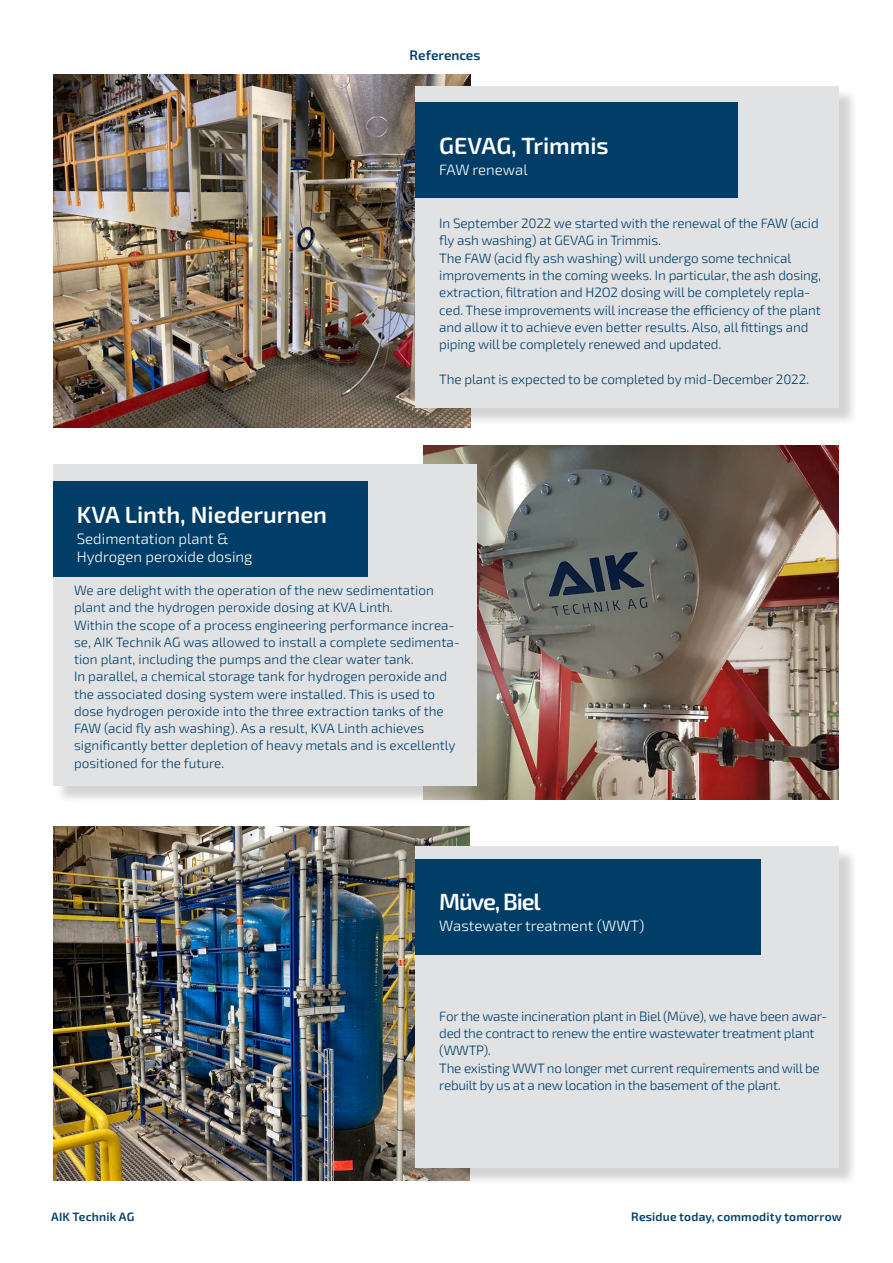
<style>
.page{position:relative;width:893px;height:1263px;background:#fff}
.page>*{position:absolute;margin:0;border:0;box-sizing:border-box;transform-origin:0 0}
.t1{font:600 23.4px "Exo 2";color:#fff}
.t2{font:600 23.4px "Exo 2";letter-spacing:-.05em;color:#fff}
.t3{font:300 15px "Exo 2";color:#fff}
.t4{font:300 13.5px/17.2px "Exo 2";letter-spacing:-.01em;color:#003e68}
.t5{font:600 13.5px "Exo 2";letter-spacing:-.005em;color:#003e68}
.t6{font:600 12px "Exo 2";letter-spacing:.015em;color:#003e68}
</style>
<div class="page">
<img style="left:54px;top:826px;width:415px;height:355px">
<img style="left:423px;top:446px;width:416px;height:354px">
<img style="left:53px;top:74px;width:418px;height:353px">
<div style="left:418px;top:88px;width:440px;height:338px;background:#231f20;opacity:.2"></div>
<div style="left:415px;top:86px;width:424px;height:322px;background:#e1e2e4"></div>
<div style="left:55px;top:466px;width:440px;height:338px;background:#231f20;opacity:.2"></div>
<div style="left:53px;top:464px;width:424px;height:321px;background:#e1e2e4"></div>
<div style="left:418px;top:848px;width:440px;height:338px;background:#231f20;opacity:.2"></div>
<div style="left:415px;top:846px;width:424px;height:321px;background:#e1e2e4"></div>
<div style="left:415px;top:103px;width:323px;height:95px;background:#003e68"></div>
<div style="left:53px;top:481px;width:315px;height:95px;background:#003e68"></div>
<div style="left:415px;top:859px;width:346px;height:95px;background:#003e68"></div>
<p class="t5" style="left:410px;top:46px;width:72px">References</p>
<p class="t1" style="left:439px;top:129px;width:171px">GEVAG, Trimmis</p>
<p class="t3" style="left:439px;top:159px;width:90px">FAW renewal</p>
<p class="t1" style="left:77px;top:498px;width:252px">KVA Linth, Niederurnen</p>
<p class="t3" style="left:77px;top:528px;width:153px">Sedimentation plant &amp;</p>
<p class="t3" style="left:77px;top:546px;width:177px">Hydrogen peroxide dosing</p>
<p class="t4" style="left:439px;top:214px;width:381px">In September 2022 we started with the renewal of the FAW (acid fly ash washing) at GEVAG in Trimmis.</p>
<p class="t4" style="left:439px;top:249px;width:383px">The FAW (acid fly ash washing) will undergo some technical improvements in the coming weeks. In particular, the ash dosing, extraction, filtration and H2O2 dosing will be completely repla&shy;ced. These improvements will increase the efficiency of the plant and allow it to achieve even better results. Also, all fittings and piping will be completely renewed and updated.</p>
<p class="t4" style="left:439px;top:370px;width:371px">The plant is expected to be completed by mid-December 2022.</p>
<p class="t4" style="left:74px;top:581px;width:361px">We are delight with the operation of the new sedimentation plant and the hydrogen peroxide dosing at KVA Linth.</p>
<p class="t4" style="left:74px;top:616px;width:387px">Within the scope of a process engineering performance increa&shy;se, AIK Technik AG was allowed to install a complete sedimenta&shy;tion plant, including the pumps and the clear water tank.</p>
<p class="t4" style="left:74px;top:667px;width:383px">In parallel, a chemical storage tank for hydrogen peroxide and the associated dosing system were installed. This is used to dose hydrogen peroxide into the three extraction tanks of the FAW (acid fly ash washing). As a result, KVA Linth achieves significantly better depletion of heavy metals and is excellently positioned for the future.</p>
<p class="t2" style="left:439px;top:885px;width:103px">Müve, Biel</p>
<p class="t3" style="left:439px;top:915px;width:207px">Wastewater treatment (WWT)</p>
<p class="t4" style="left:439px;top:1007px;width:390px">For the waste incineration plant in Biel (Müve), we have been awar&shy;ded the contract to renew the entire wastewater treatment plant (WWTP).</p>
<p class="t4" style="left:439px;top:1059px;width:382px">The existing WWT no longer met current requirements and will be rebuilt by us at a new location in the basement of the plant.</p>
<p class="t6" style="left:51px;top:1208px;width:85px">AIK Technik AG</p>
<p class="t6" style="left:631px;top:1208px;width:212px">Residue today, commodity tomorrow</p>
</div>
